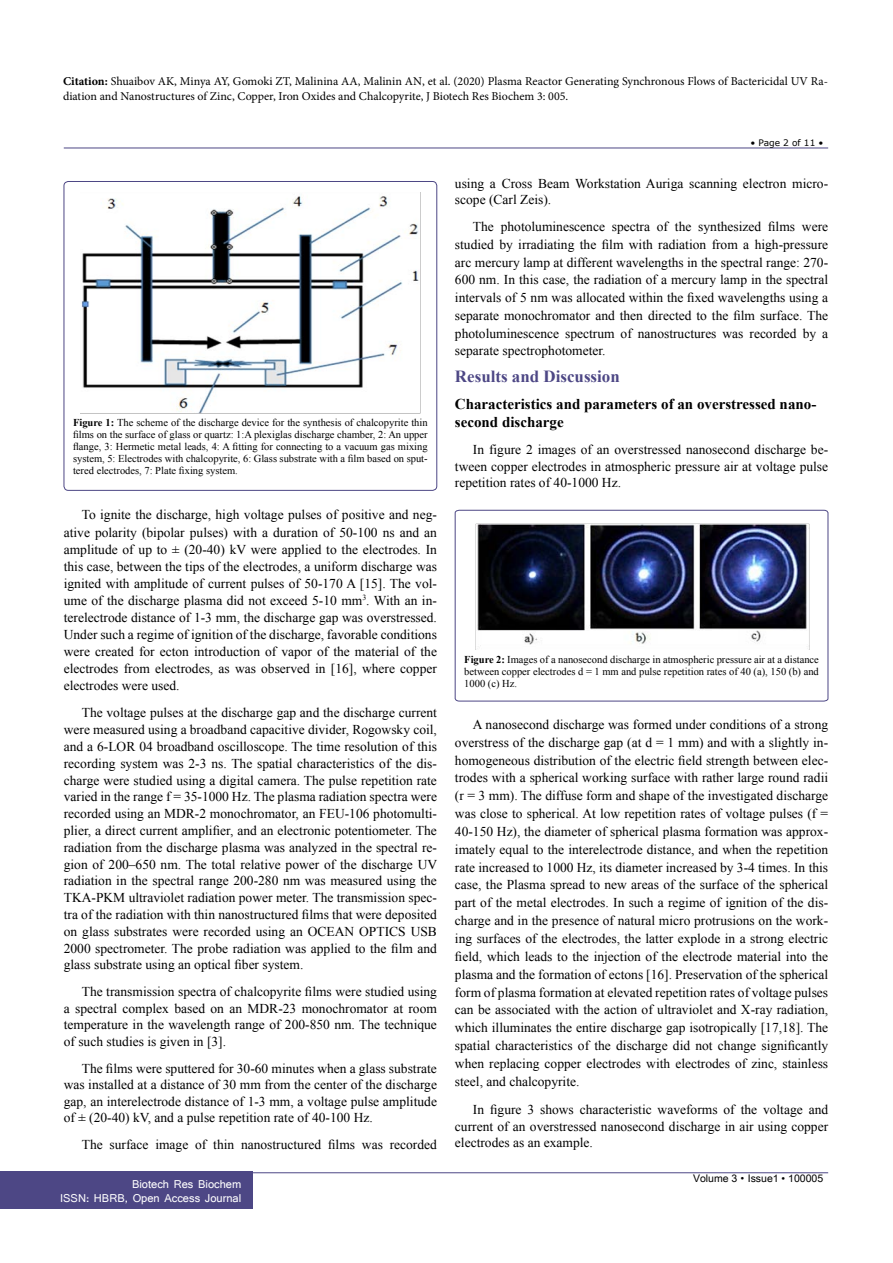
<style>
.page{position:relative;width:893px;height:1263px;background:#fff}
.page>*{position:absolute;margin:0;border:0;box-sizing:border-box;transform-origin:0 0}
.t1{font:700 16.95px "Times New Roman";color:#4d4785}
.t2{font:700 15px/18px "Times New Roman";color:#000}
.t3{font:13.5px/17.9px "Times New Roman";color:#000;text-align:justify}
.t4{font:12px/15px "Minion Pro";color:#000}
.t5{font:12px/14.2px "Shruti";color:#fff;text-align:right}
.t6{font:10.5px/12px "Times New Roman";color:#000;text-align:justify}
.t7{font:10.5px "Arial Unicode MS";color:#000}
.t8{font:9px "MS Reference Sans Serif";color:#000}
.s1{font-weight:700}
.s2{font-family:"Batang"}
</style>
<div class="page">
<hr style="left:64px;top:148px;width:764px;height:1px;background:#4d4785">
<hr style="left:64px;top:1172px;width:764px;height:1px;background:#4d4785">
<div style="left:0;top:1171px;width:253px;height:38px;background:#4d4785"></div>
<div style="left:64px;top:181px;width:373px;height:310px;border:1px solid #4d4785;border-radius:4px"></div>
<img style="left:81px;top:196px;width:338px;height:217px">
<svg style="left:455px;top:510px;width:373px;height:191px"></svg>
<img style="left:475px;top:523px;width:334px;height:127px">
<p class="t4" style="left:63px;top:74px;width:767px"><span class="s1">Citation:</span> Shuaibov AK, Minya AY, Gomoki ZT, Malinina AA, Malinin AN, et al. (2020) Plasma Reactor Generating Synchronous Flows of Bactericidal UV Ra&shy;diation and Nanostructures of Zinc, Copper, Iron Oxides and Chalcopyrite, J Biotech Res Biochem 3: 005.</p>
<p class="t8" style="left:750px;top:137px;width:75px">• Page 2 of 11 •</p>
<p class="t6" style="left:73px;top:416px;width:356px"><span class="s1">Figure 1:</span> The scheme of the discharge device for the synthesis of chalcopyrite thin films on the surface of glass or quartz: 1:A plexiglas discharge chamber, 2: An upper flange, 3: Hermetic metal leads, 4: A fitting for connecting to a vacuum gas mixing system, 5: Electrodes with chalcopyrite, 6: Glass substrate with a film based on sput&shy;tered electrodes, 7: Plate fixing system.</p>
<p class="t3" style="left:64px;top:506px;width:375px;line-height:17.1px;text-indent:18px">To ignite the discharge, high voltage pulses of positive and neg&shy;ative polarity (bipolar pulses) with a duration of 50-100 ns and an amplitude of up to ± (20-40) kV were applied to the electrodes. In this case, between the tips of the electrodes, a uniform discharge was ignited with amplitude of current pulses of 50-170 A [15]. The vol&shy;ume of the discharge plasma did not exceed 5-10 mm<sup>3</sup>. With an in&shy;terelectrode distance of 1-3 mm, the discharge gap was overstressed.<br>Under such a regime of ignition of the discharge, favorable conditions were created for ecton introduction of vapor of the material of the electrodes from electrodes, as was observed in [16], where copper electrodes were used.</p>
<p class="t3" style="left:64px;top:704px;width:375px;line-height:16.8px;text-indent:18px">The voltage pulses at the discharge gap and the discharge current were measured using a broadband capacitive divider, Rogowsky coil, and a 6-LOR 04 broadband oscilloscope. The time resolution of this recording system was 2-3 ns. The spatial characteristics of the dis&shy;charge were studied using a digital camera. The pulse repetition rate varied in the range f = 35-1000 Hz. The plasma radiation spectra were recorded using an MDR-2 monochromator, an FEU-106 photomulti&shy;plier, a direct current amplifier, and an electronic potentiometer. The radiation from the discharge plasma was analyzed in the spectral re&shy;gion of 200–650 nm. The total relative power of the discharge UV radiation in the spectral range 200-280 nm was measured using the TKA-PKM ultraviolet radiation power meter. The transmission spec&shy;tra of the radiation with thin nanostructured films that were deposited on glass substrates were recorded using an OCEAN OPTICS USB 2000 spectrometer. The probe radiation was applied to the film and glass substrate using an optical fiber system.</p>
<p class="t3" style="left:64px;top:983px;width:375px;line-height:16.5px;text-indent:18px">The transmission spectra of chalcopyrite films were studied using a spectral complex based on an MDR-23 monochromator at room temperature in the wavelength range of 200-850 nm. The technique of such studies is given in [3].</p>
<p class="t3" style="left:64px;top:1060px;width:375px;line-height:16.5px;text-indent:18px">The films were sputtered for 30-60 minutes when a glass substrate was installed at a distance of 30 mm from the center of the discharge gap, an interelectrode distance of 1-3 mm, a voltage pulse amplitude of ± (20-40) kV, and a pulse repetition rate of 40-100 Hz.</p>
<p class="t3" style="left:82px;top:1136px;width:357px">The surface image of thin nanostructured films was recorded</p>
<p class="t5" style="left:60px;top:1176px;width:183px">Biotech Res Biochem<br>ISSN: HBRB, Open Access Journal</p>
<p class="t3" style="left:455px;top:175px;width:375px;line-height:16.5px">using a Cross Beam Workstation Auriga scanning electron micro&shy;scope (Carl Zeis).</p>
<p class="t3" style="left:455px;top:218px;width:375px;text-indent:18px">The photoluminescence spectra of the synthesized films were studied by irradiating the film with radiation from a high-pressure arc mercury lamp at different wavelengths in the spectral range: 270- 600 nm. In this case, the radiation of a mercury lamp in the spectral intervals of 5 nm was allocated within the fixed wavelengths using a separate monochromator and then directed to the film surface. The photoluminescence spectrum of nanostructures was recorded by a separate spectrophotometer.</p>
<p class="t1" style="left:455px;top:365px;width:166px">Results and Discussion</p>
<p class="t2" style="left:455px;top:395px;width:363px">Characteristics and parameters of an overstressed nano&shy;second discharge</p>
<p class="t3" style="left:455px;top:441px;width:375px;line-height:16.5px;text-indent:18px">In figure 2 images of an overstressed nanosecond discharge be&shy;tween copper electrodes in atmospheric pressure air at voltage pulse repetition rates of 40-1000 Hz.</p>
<p class="t6" style="left:464px;top:653px;width:356px"><span class="s1">Figure 2:</span> Images of a nanosecond discharge in atmospheric pressure air at a distance between copper electrodes d = 1 mm and pulse repetition rates of 40 (a), 150 (b) and 1000 (c) Hz.</p>
<p class="t3" style="left:455px;top:715px;width:375px;text-indent:18px">A nanosecond discharge was formed under conditions of a strong overstress of the discharge gap (at d = 1 mm) and with a slightly in&shy;homogeneous distribution of the electric field strength between elec&shy;trodes with a spherical working surface with rather large round radii (r = 3 mm). The diffuse form and shape of the investigated discharge was close to spherical. At low repetition rates of voltage pulses (f = 40-150 Hz), the diameter of spherical plasma formation was approx&shy;imately equal to the interelectrode distance, and when the repetition rate increased to 1000 Hz, its diameter increased by 3-4 times. In this case, the Plasma spread to new areas of the surface of the spherical part of the metal electrodes. In such a regime of ignition of the dis&shy;charge and in the presence of natural micro protrusions on the work&shy;ing surfaces of the electrodes, the latter explode in a strong electric field, which leads to the injection of the electrode material into the plasma and the formation of ectons [16]. Preservation of the spherical form of plasma formation at elevated repetition rates of voltage pulses can be associated with the action of ultraviolet and X-ray radiation, which illuminates the entire discharge gap isotropically [17,18]. The spatial characteristics of the discharge did not change significantly when replacing copper electrodes with electrodes of zinc, stainless steel, and chalcopyrite.</p>
<p class="t3" style="left:455px;top:1101px;width:375px;line-height:16.5px;text-indent:18px">In figure 3 shows characteristic waveforms of the voltage and current of an overstressed nanosecond discharge in air using copper electrodes as an example.</p>
<p class="t7" style="left:693px;top:1170px;width:132px">Volume 3 <span class="s2">•</span> Issue1 • 100005</p>
</div>
